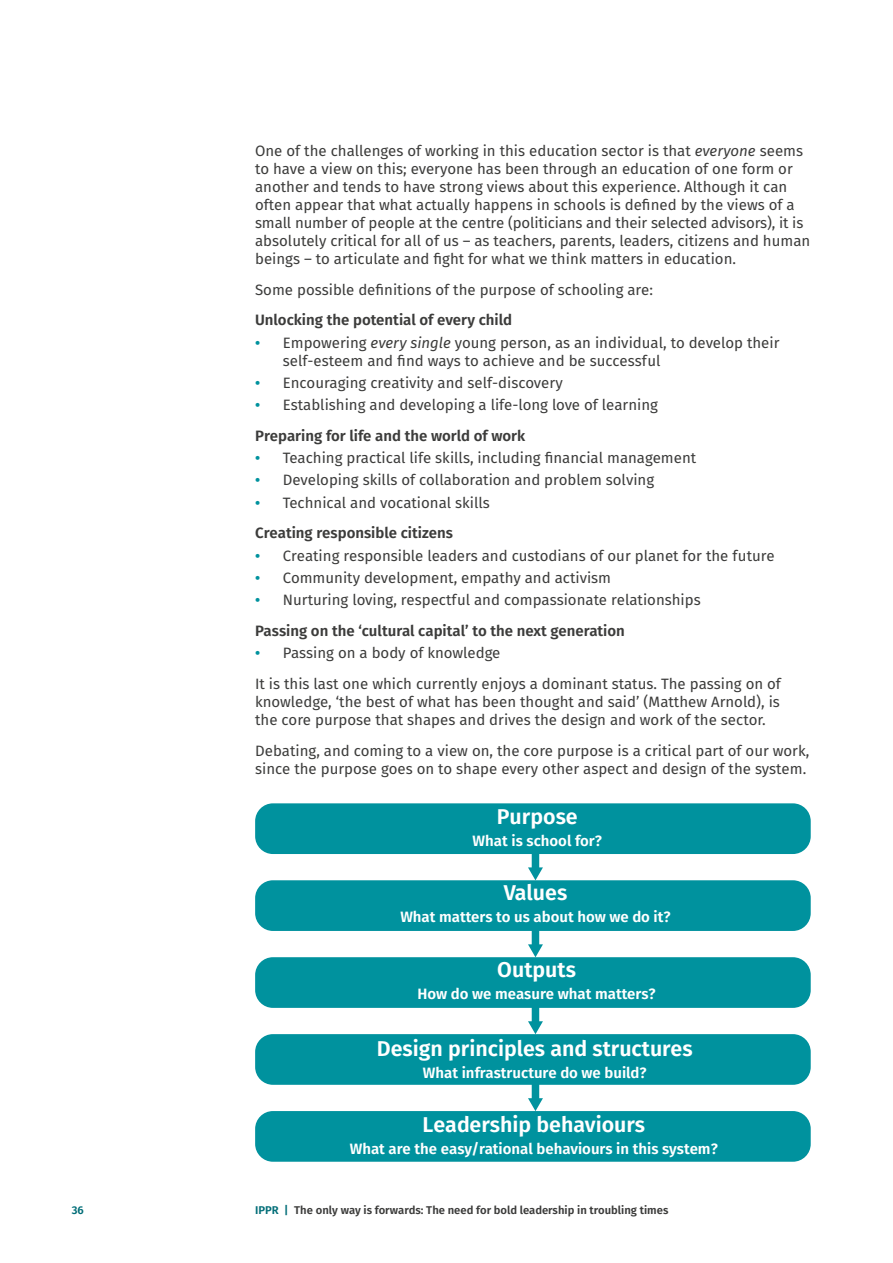
<style>
.page{position:relative;width:893px;height:1263px;background:#fff}
.page>*{position:absolute;margin:0;border:0;box-sizing:border-box;transform-origin:0 0}
.t1{font:600 21.45px "Fira Sans";color:#fff}
.t2{font:15px/18px "Fira Sans";color:#3c3c3b}
.t3{font:600 15px "Fira Sans";color:#fff}
.t4{font:600 15px "Fira Sans";color:#3c3c3b}
.t5{font:600 11.25px "Fira Sans";color:#3c3c3b}
.t6{font:600 11.25px "Fira Sans";color:#006d77}
.s1{font-style:italic}
.s2{font-weight:600;color:#00929e}
.s3{font-weight:600}
.s4{color:#006d77}
</style>
<div class="page">
<div style="left:255px;top:803px;width:556px;height:51px;background:#00929e;border-radius:18px"></div>
<div style="left:255px;top:880px;width:556px;height:51px;background:#00929e;border-radius:18px"></div>
<div style="left:255px;top:957px;width:556px;height:51px;background:#00929e;border-radius:18px"></div>
<div style="left:255px;top:1034px;width:556px;height:51px;background:#00929e;border-radius:18px"></div>
<div style="left:255px;top:1111px;width:556px;height:51px;background:#00929e;border-radius:18px"></div>
<div style="left:532px;top:847px;width:7px;height:23px;background:#00929e"></div>
<svg style="left:528px;top:867px;width:15px;height:13px"></svg>
<div style="left:532px;top:924px;width:7px;height:22px;background:#00929e"></div>
<svg style="left:528px;top:944px;width:15px;height:13px"></svg>
<div style="left:532px;top:1001px;width:7px;height:22px;background:#00929e"></div>
<svg style="left:528px;top:1021px;width:15px;height:13px"></svg>
<div style="left:532px;top:1078px;width:7px;height:22px;background:#00929e"></div>
<svg style="left:528px;top:1098px;width:15px;height:13px"></svg>
<p class="t2" style="left:255px;top:142px;width:557px">One of the challenges of working in this education sector is that <span class="s1">everyone</span> seems to have a view on this; everyone has been through an education of one form or another and tends to have strong views about this experience. Although it can often appear that what actually happens in schools is defined by the views of a small number of people at the centre (politicians and their selected advisors), it is absolutely critical for all of us – as teachers, parents, leaders, citizens and human beings – to articulate and fight for what we think matters in education.</p>
<p class="t2" style="left:255px;top:280px;width:399px">Some possible definitions of the purpose of schooling are:</p>
<p class="t4" style="left:255px;top:310px;width:258px">Unlocking the potential of every child</p>
<p class="t2" style="left:283px;top:333px;width:498px;text-indent:-28px"><span class="s2">•</span> Empowering <span class="s1">every single</span> young person, as an individual, to develop their self-esteem and find ways to achieve and be successful</p>
<p class="t2" style="left:255px;top:374px;width:309px"><span class="s2">•</span> Encouraging creativity and self-discovery</p>
<p class="t2" style="left:255px;top:389px;width:404px;line-height:30.8px"><span class="s2">•</span> Establishing and developing a life-long love of learning<br><span class="s3">Preparing for life and the world of work</span></p>
<p class="t2" style="left:255px;top:449px;width:443px"><span class="s2">•</span> Teaching practical life skills, including financial management</p>
<p class="t2" style="left:255px;top:471px;width:401px"><span class="s2">•</span> Developing skills of collaboration and problem solving</p>
<p class="t2" style="left:255px;top:487px;width:236px;line-height:30.8px"><span class="s2">•</span> Technical and vocational skills<br><span class="s3">Creating responsible citizens</span></p>
<p class="t2" style="left:255px;top:546px;width:521px"><span class="s2">•</span> Creating responsible leaders and custodians of our planet for the future</p>
<p class="t2" style="left:255px;top:569px;width:358px"><span class="s2">•</span> Community development, empathy and activism</p>
<p class="t2" style="left:255px;top:584px;width:447px;line-height:30.8px"><span class="s2">•</span> Nurturing loving, respectful and compassionate relationships<br><span class="s3">Passing on the ‘cultural capital’ to the next generation</span></p>
<p class="t2" style="left:255px;top:637px;width:527px;line-height:30.8px"><span class="s2">•</span> Passing on a body of knowledge<br>It is this last one which currently enjoys a dominant status. The passing on of</p>
<p class="t2" style="left:255px;top:693px;width:526px">knowledge, ‘the best of what has been thought and said’ (Matthew Arnold), is the core purpose that shapes and drives the design and work of the sector.</p>
<p class="t2" style="left:255px;top:741px;width:556px">Debating, and coming to a view on, the core purpose is a critical part of our work, since the purpose goes on to shape every other aspect and design of the system.</p>
<h1 class="t1" style="left:497px;top:801px;width:82px">Purpose</h1>
<p class="t3" style="left:473px;top:830px;width:131px">What is school for?</p>
<h1 class="t1" style="left:504px;top:877px;width:65px">Values</h1>
<p class="t3" style="left:400px;top:906px;width:272px">What matters to us about how we do it?</p>
<h1 class="t1" style="left:497px;top:954px;width:80px">Outputs</h1>
<p class="t3" style="left:418px;top:983px;width:240px">How do we measure what matters?</p>
<h1 class="t1" style="left:377px;top:1033px;width:317px">Design principles and structures</h1>
<p class="t3" style="left:423px;top:1062px;width:225px">What infrastructure do we build?</p>
<h1 class="t1" style="left:423px;top:1110px;width:224px">Leadership behaviours</h1>
<p class="t3" style="left:350px;top:1138px;width:369px">What are the easy/rational behaviours in this system?</p>
<p class="t6" style="left:72px;top:1202px;width:14px">36</p>
<p class="t5" style="left:255px;top:1202px;width:415px"><span class="s4">IPPR |</span> The only way is forwards: The need for bold leadership in troubling times</p>
</div>
